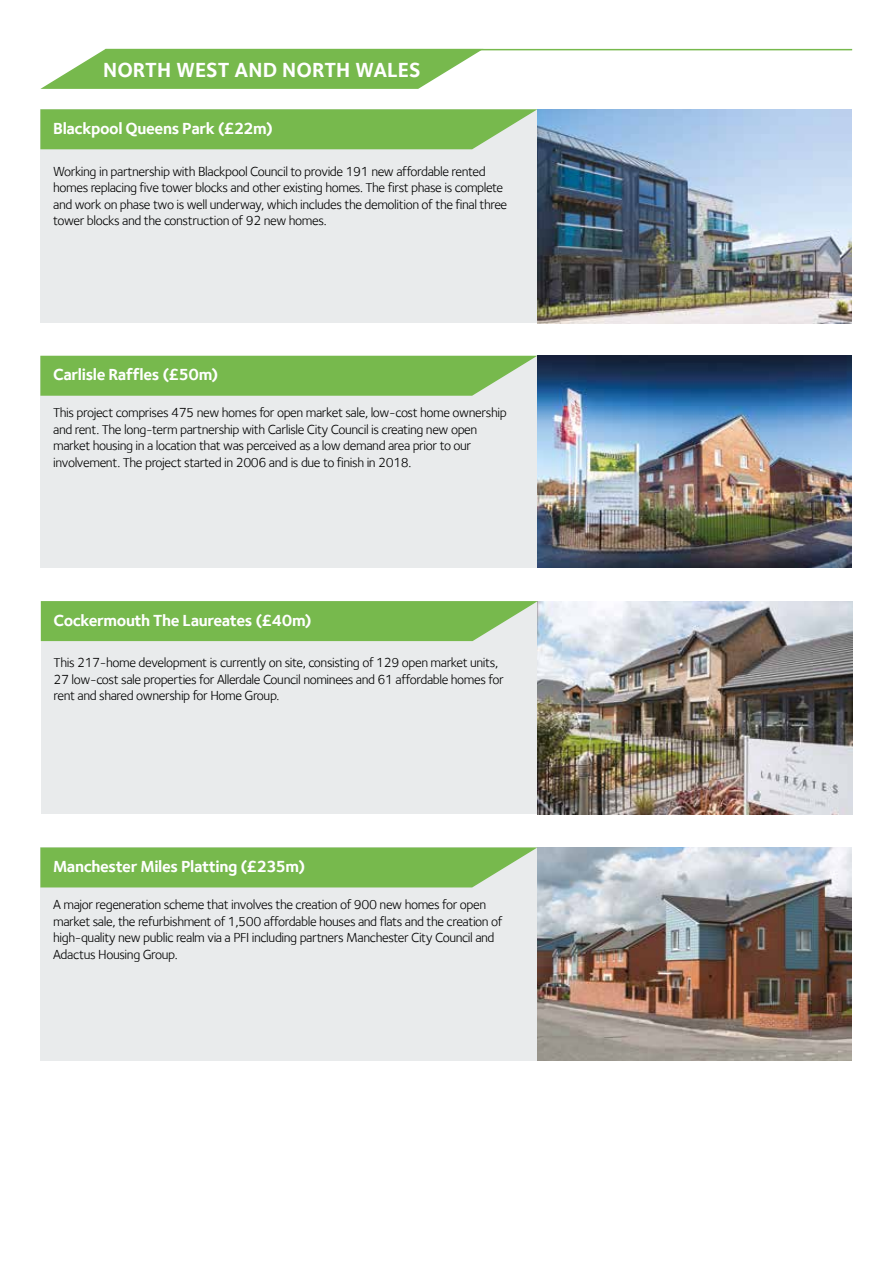
<style>
.page{position:relative;width:893px;height:1263px;background:#fff}
.page>*{position:absolute;margin:0;border:0;box-sizing:border-box;transform-origin:0 0}
.t1{font:700 21px "Foundry Sterling";color:#fff}
.t2{font:700 16.5px "Foundry Sterling";letter-spacing:-.025em;color:#fff}
.t3{font:13.5px/16.5px "Foundry Sterling";letter-spacing:-.03em;color:#000}
</style>
<div class="page">
<div style="left:40px;top:109px;width:812px;height:214px;background:#e9ebec"></div>
<img style="left:537px;top:109px;width:315px;height:214px">
<svg style="left:40px;top:109px;width:497px;height:40px;background:#7fbc58"></svg>
<div style="left:40px;top:356px;width:812px;height:212px;background:#e9ebec"></div>
<img style="left:537px;top:356px;width:315px;height:212px">
<svg style="left:40px;top:356px;width:497px;height:40px;background:#7fbc58"></svg>
<div style="left:41px;top:601px;width:811px;height:213px;background:#e9ebec"></div>
<img style="left:538px;top:601px;width:314px;height:213px">
<svg style="left:40px;top:601px;width:498px;height:40px;background:#7fbc58"></svg>
<svg style="left:40px;top:49px;width:443px;height:40px;background:#8bc368"></svg>
<hr style="left:105px;top:49px;width:747px;height:1px;background:#77b94d">
<div style="left:40px;top:847px;width:812px;height:213px;background:#e9ebec"></div>
<img style="left:537px;top:847px;width:315px;height:213px">
<svg style="left:40px;top:847px;width:497px;height:40px;background:#7fbc59"></svg>
<h1 class="t1" style="left:103px;top:57px;width:319px">NORTH WEST AND NORTH WALES</h1>
<p class="t2" style="left:53px;top:119px;width:222px">Blackpool Queens Park (£22m)</p>
<p class="t3" style="left:53px;top:163px;width:456px">Working in partnership with Blackpool Council to provide 191 new affordable rented homes replacing five tower blocks and other existing homes. The first phase is complete and work on phase two is well underway, which includes the demolition of the final three tower blocks and the construction of 92 new homes.</p>
<p class="t2" style="left:53px;top:365px;width:167px">Carlisle Raffles (£50m)</p>
<p class="t3" style="left:53px;top:405px;width:455px">This project comprises 475 new homes for open market sale, low-cost home ownership and rent. The long-term partnership with Carlisle City Council is creating new open market housing in a location that was perceived as a low demand area prior to our involvement. The project started in 2006 and is due to finish in 2018.</p>
<p class="t2" style="left:54px;top:610px;width:260px">Cockermouth The Laureates (£40m)</p>
<p class="t3" style="left:54px;top:654px;width:452px">This 217-home development is currently on site, consisting of 129 open market units,<br>27 low-cost sale properties for Allerdale Council nominees and 61 affordable homes for rent and shared ownership for Home Group.</p>
<p class="t2" style="left:53px;top:857px;width:254px">Manchester Miles Platting (£235m)</p>
<p class="t3" style="left:53px;top:896px;width:451px">A major regeneration scheme that involves the creation of 900 new homes for open market sale, the refurbishment of 1,500 affordable houses and flats and the creation of high-quality new public realm via a PFI including partners Manchester City Council and Adactus Housing Group.</p>
</div>
